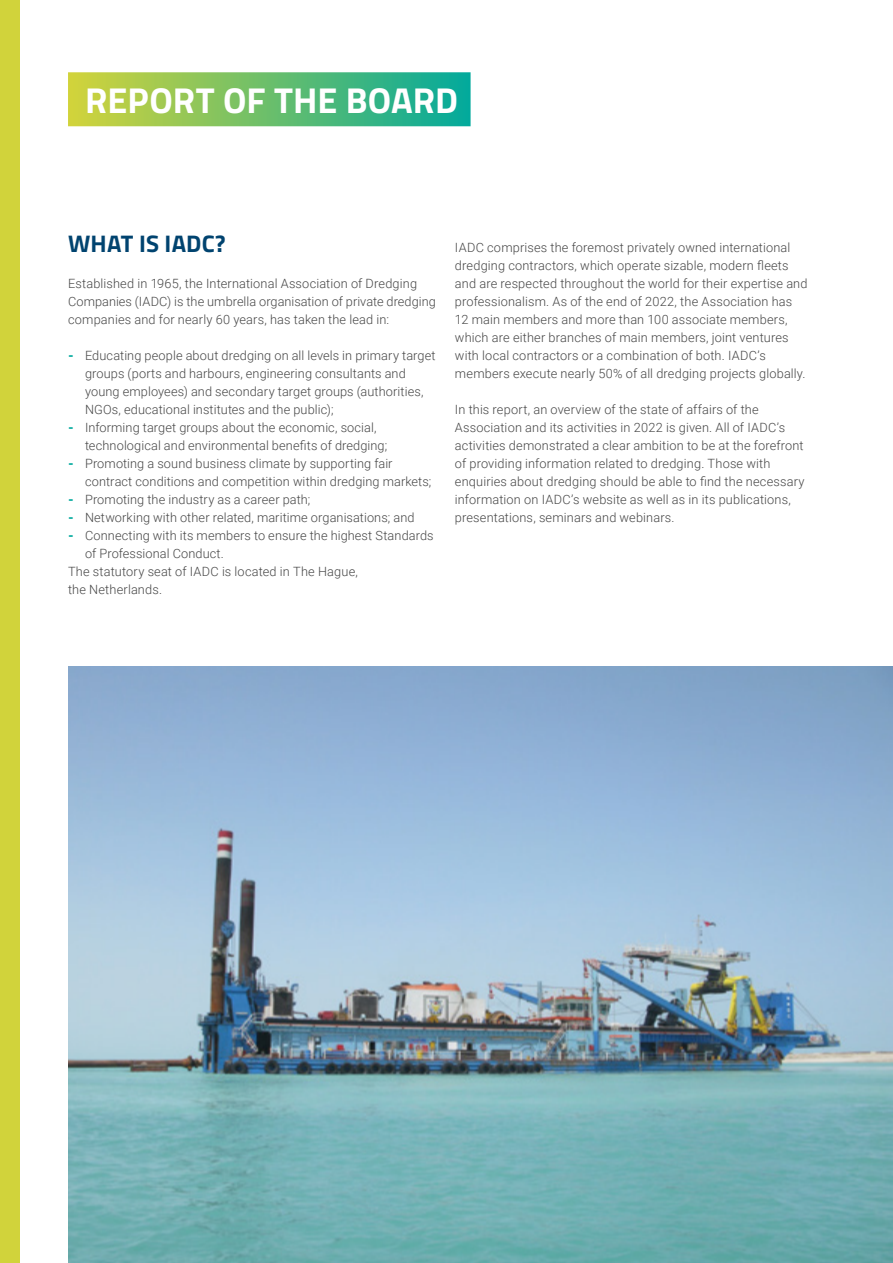
<style>
.page{position:relative;width:893px;height:1263px;background:#fff}
.page>*{position:absolute;margin:0;border:0;box-sizing:border-box;transform-origin:0 0}
.t1{font:700 36px "Titillium Web";color:#fff}
.t2{font:700 24px "Titillium Web";letter-spacing:.005em;color:#00436f}
.t3{font:300 12.75px/18px "Roboto";letter-spacing:.01em;color:#464646}
.s1{font-weight:900;color:#00a99d}
</style>
<div class="page">
<div style="left:68px;top:72px;width:403px;height:54px;background:linear-gradient(to right,#d3d33a,#01a99c)"></div>
<img style="left:68px;top:666px;width:825px;height:597px">
<div style="left:0;top:0;width:19px;height:1263px;background:#d1d33b"></div>
<h1 class="t1" style="left:85px;top:72px;width:374px">REPORT OF THE BOARD</h1>
<h2 class="t2" style="left:68px;top:225px;width:159px">WHAT IS IADC?</h2>
<p class="t3" style="left:68px;top:274px;width:369px">Established in 1965, the International Association of Dredging<br>Companies (IADC) is the umbrella organisation of private dredging companies and for nearly 60 years, has taken the lead in:</p>
<p class="t3" style="left:85px;top:346px;width:352px;text-indent:-17px"><span class="s1">-</span> Educating people about dredging on all levels in primary target groups (ports and harbours, engineering consultants and young employees) and secondary target groups (authorities, NGOs, educational institutes and the public);</p>
<p class="t3" style="left:85px;top:418px;width:304px;text-indent:-17px"><span class="s1">-</span> Informing target groups about the economic, social, technological and environmental benefits of dredging;</p>
<p class="t3" style="left:85px;top:454px;width:348px;text-indent:-17px"><span class="s1">-</span> Promoting a sound business climate by supporting fair contract conditions and competition within dredging markets;</p>
<p class="t3" style="left:68px;top:490px;width:244px"><span class="s1">-</span> Promoting the industry as a career path;</p>
<p class="t3" style="left:68px;top:508px;width:348px"><span class="s1">-</span> Networking with other related, maritime organisations; and</p>
<p class="t3" style="left:68px;top:526px;width:367px"><span class="s1">-</span> Connecting with its members to ensure the highest Standards</p>
<p class="t3" style="left:85px;top:544px;width:140px">of Professional Conduct.</p>
<p class="t3" style="left:68px;top:562px;width:291px">The statutory seat of IADC is located in The Hague,</p>
<p class="t3" style="left:68px;top:580px;width:96px">the Netherlands.</p>
<p class="t3" style="left:455px;top:238px;width:354px">IADC comprises the foremost privately owned international dredging contractors, which operate sizable, modern fleets and are respected throughout the world for their expertise and professionalism. As of the end of 2022, the Association has 12 main members and more than 100 associate members, which are either branches of main members, joint ventures with local contractors or a combination of both. IADC’s members execute nearly 50% of all dredging projects globally.</p>
<p class="t3" style="left:455px;top:400px;width:351px">In this report, an overview of the state of affairs of the Association and its activities in 2022 is given. All of IADC’s activities demonstrated a clear ambition to be at the forefront of providing information related to dredging. Those with enquiries about dredging should be able to find the necessary information on IADC’s website as well as in its publications, presentations, seminars and webinars.</p>
</div>
